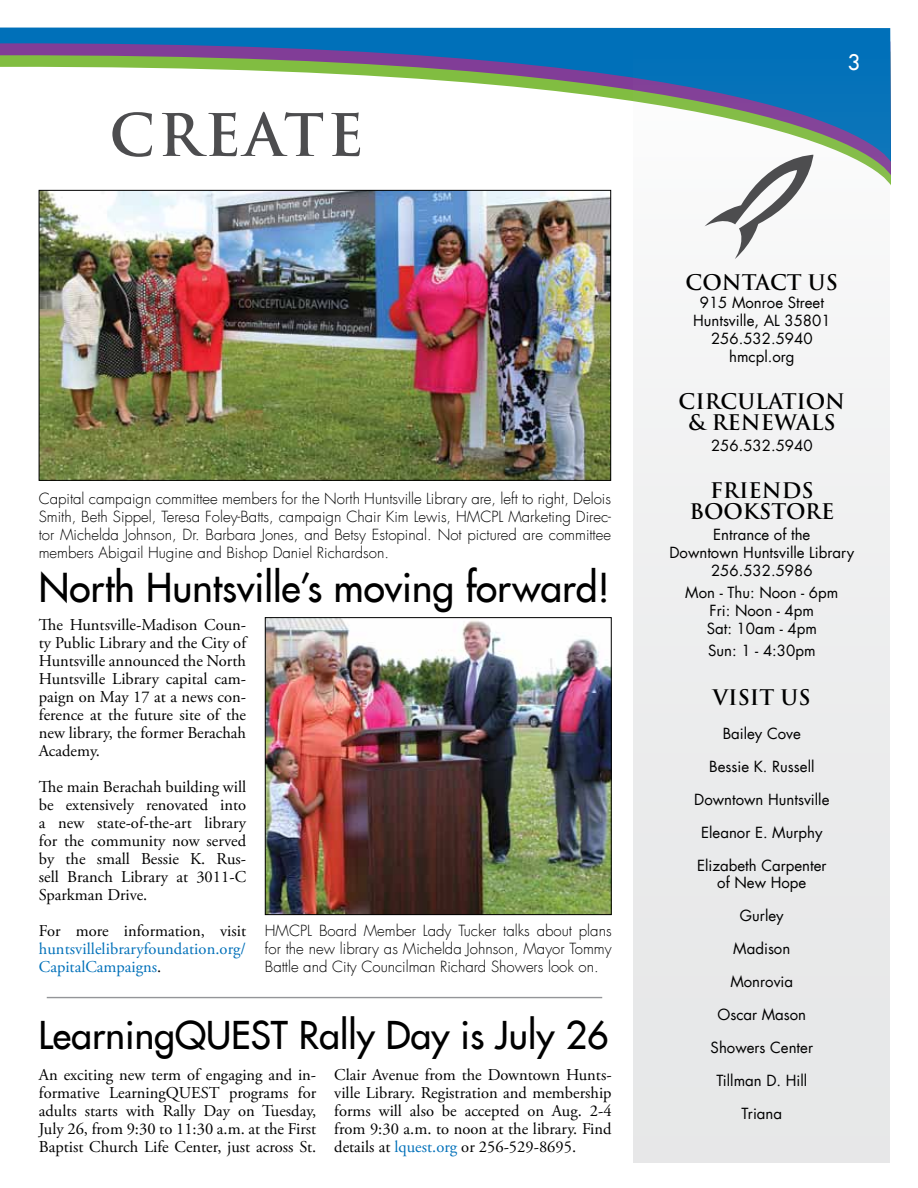
<style>
.page{position:relative;width:918px;height:1188px;background:#fff}
.page>*{position:absolute;margin:0;border:0;box-sizing:border-box;transform-origin:0 0}
.t1{font:700 57px "Trajan Pro";letter-spacing:.06em;color:#4d4d4f}
.t2{font:39px "Futura LT";color:#000}
.t3{font:37.5px "Futura LT";color:#000}
.t4{font:700 21px/21px "Trajan";color:#000;text-align:center}
.t5{font:21px "Futura LT";color:#fff}
.t6{font:16.5px/18px "Adobe Garamond Pro";color:#000;text-align:justify}
.t7{font:16.5px/18px "Adobe Garamond Pro";letter-spacing:.005em;color:#0070b9}
.t8{font:300 15px/18px "Futura LT";color:#000;text-align:justify}
.t9{font:15px/18px "Futura LT";color:#000;text-align:center}
.s1{color:#000}
.s2{color:#0070b9}
</style>
<div class="page">
<svg style="left:0;top:27px;width:891px;height:135px"></svg>
<svg style="left:633px;top:27px;width:257px;height:1135px;fill:#ebeced"></svg>
<svg style="left:704px;top:155px;width:109px;height:104px"></svg>
<hr style="left:47px;top:997px;width:555px;height:1px;background:#939598">
<img style="left:41px;top:192px;width:568px;height:287px">
<div style="left:39px;top:190px;width:572px;height:291px;border:1px solid #000"></div>
<img style="left:267px;top:619px;width:343px;height:294px">
<div style="left:265px;top:617px;width:347px;height:298px;border:1px solid #000"></div>
<h1 class="t1" style="left:109px;top:100px;width:256px">CREATE</h1>
<p class="t8" style="left:39px;top:490px;width:574px">Capital campaign committee members for the North Huntsville Library are, left to right, Delois Smith, Beth Sippel, Teresa Foley-Batts, campaign Chair Kim Lewis, HMCPL Marketing Direc&shy;tor Michelda Johnson, Dr. Barbara Jones, and Betsy Estopinal. Not pictured are committee members Abigail Hugine and Bishop Daniel Richardson.</p>
<h2 class="t2" style="left:39px;top:563px;width:573px">North Huntsville’s moving forward!</h2>
<p class="t6" style="left:39px;top:616px;width:209px">The Huntsville-Madison Coun&shy;ty Public Library and the City of Huntsville announced the North Huntsville Library capital cam&shy;paign on May 17 at a news con&shy;ference at the future site of the new library, the former Berachah Academy.</p>
<p class="t6" style="left:39px;top:778px;width:209px">The main Berachah building will be extensively renovated into a new state-of-the-art library for the community now served by the small Bessie K. Rus&shy;sell Branch Library at 3011-C Sparkman Drive.</p>
<p class="t6" style="left:39px;top:922px;width:209px">For more information, visit</p>
<p class="t7" style="left:39px;top:940px;width:209px">huntsvillelibraryfoundation.org/<br>CapitalCampaigns<span class="s1">.</span></p>
<p class="t8" style="left:265px;top:922px;width:348px">HMCPL Board Member Lady Tucker talks about plans for the new library as Michelda Johnson, Mayor Tommy Battle and City Councilman Richard Showers look on.</p>
<h3 class="t3" style="left:39px;top:1011px;width:572px">LearningQUEST Rally Day is July 26</h3>
<p class="t6" style="left:39px;top:1066px;width:279px">An exciting new term of engaging and in&shy;formative LearningQUEST programs for adults starts with Rally Day on Tuesday, July 26, from 9:30 to 11:30 a.m. at the First Baptist Church Life Center, just across St.</p>
<p class="t6" style="left:334px;top:1066px;width:279px">Clair Avenue from the Downtown Hunts&shy;ville Library. Registration and membership forms will also be accepted on Aug. 2-4 from 9:30 a.m. to noon at the library. Find details at <span class="s2">lquest.org</span> or 256-529-8695.</p>
<p class="t5" style="left:848px;top:49px;width:14px">3</p>
<p class="t4" style="left:686px;top:272px;width:154px">CONTACT US</p>
<p class="t9" style="left:693px;top:293px;width:139px">915 Monroe Street<br>Huntsville, AL 35801<br>256.532.5940 hmcpl.org</p>
<p class="t4" style="left:679px;top:390px;width:168px">CIRCULATION &amp; RENEWALS</p>
<p class="t9" style="left:711px;top:437px;width:103px">256.532.5940</p>
<p class="t4" style="left:689px;top:480px;width:147px">FRIENDS<br>BOOKSTORE</p>
<p class="t9" style="left:669px;top:526px;width:186px">Entrance of the<br>Downtown Huntsville Library<br>256.532.5986</p>
<p class="t9" style="left:685px;top:584px;width:155px">Mon - Thu: Noon - 6pm<br>Fri: Noon - 4pm<br>Sat: 10am - 4pm</p>
<p class="t9" style="left:708px;top:642px;width:109px">Sun: 1 - 4:30pm</p>
<p class="t4" style="left:713px;top:687px;width:99px">VISIT US</p>
<p class="t9" style="left:723px;top:725px;width:80px">Bailey Cove</p>
<p class="t9" style="left:709px;top:758px;width:107px">Bessie K. Russell</p>
<p class="t9" style="left:694px;top:791px;width:137px">Downtown Huntsville</p>
<p class="t9" style="left:701px;top:824px;width:123px">Eleanor E. Murphy</p>
<p class="t9" style="left:697px;top:858px;width:131px;line-height:16.5px">Elizabeth Carpenter of New Hope</p>
<p class="t9" style="left:740px;top:906px;width:45px">Gurley</p>
<p class="t9" style="left:733px;top:939px;width:59px">Madison</p>
<p class="t9" style="left:730px;top:972px;width:64px">Monrovia</p>
<p class="t9" style="left:717px;top:1005px;width:90px">Oscar Mason</p>
<p class="t9" style="left:711px;top:1038px;width:104px">Showers Center</p>
<p class="t9" style="left:716px;top:1071px;width:92px">Tillman D. Hill</p>
<p class="t9" style="left:742px;top:1104px;width:42px">Triana</p>
</div>
